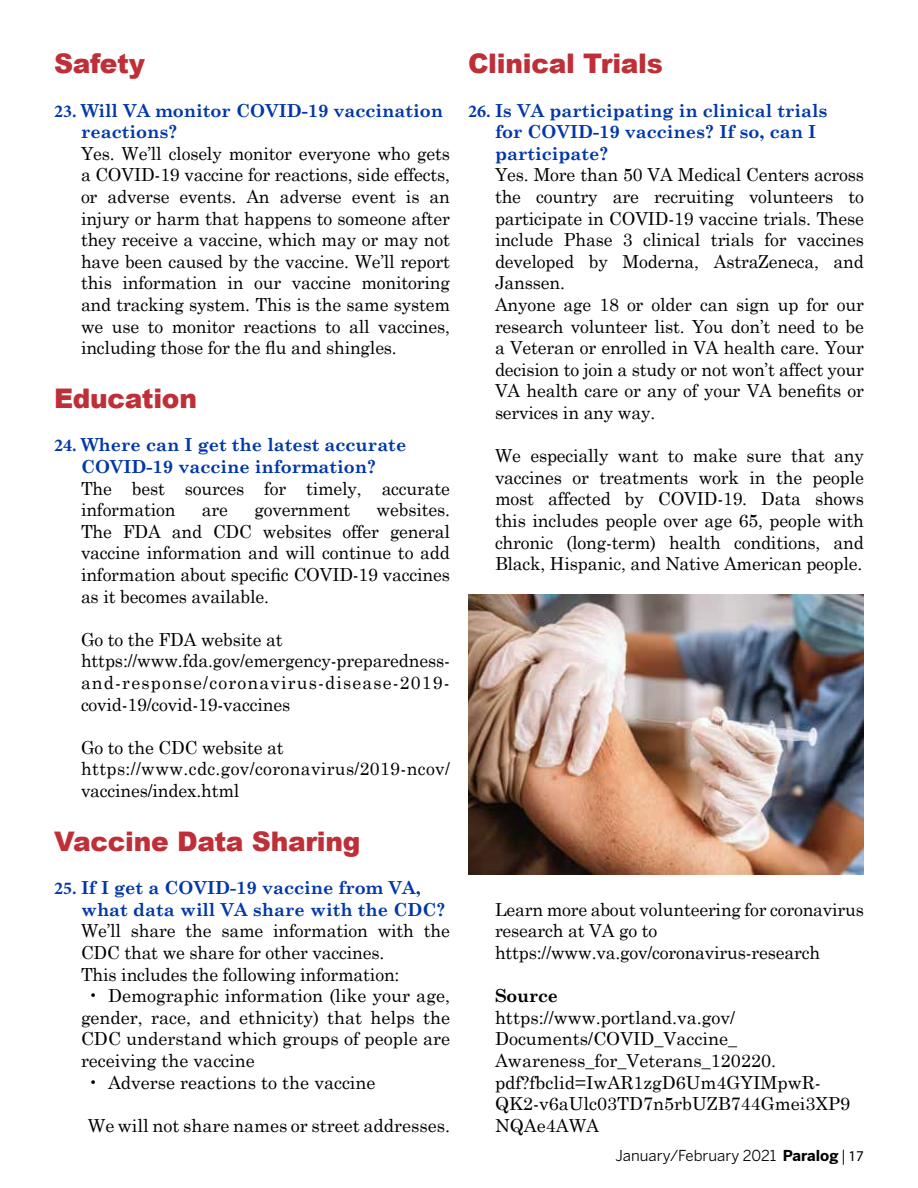
<style>
.page{position:relative;width:918px;height:1188px;background:#fff}
.page>*{position:absolute;margin:0;border:0;box-sizing:border-box;transform-origin:0 0}
.t1{font:900 27px "Arial";letter-spacing:-.01em;color:#bf2f38}
.t2{font:18px/21.6px "Century Schoolbook";letter-spacing:-.01em;color:#000}
.t3{font:700 18px/21.6px "Century Schoolbook";color:#0037a8}
.t4{font:700 18px "Century Schoolbook";letter-spacing:-.01em;color:#000}
.t5{font:15px "Benton Sans";color:#000}
.s1{font-family:"Minion Pro"}
.s2{font-weight:700}
.s3{font-family:"Myriad Pro"}
</style>
<div class="page">
<img style="left:468px;top:594px;width:396px;height:280px">
<h1 class="t1" style="left:54px;top:44px;width:92px">Safety</h1>
<p class="t3" style="left:81px;top:98px;width:364px;text-indent:-27px"><span class="s1">23.</span> Will VA monitor COVID-19 vaccination reactions?</p>
<p class="t2" style="left:81px;top:141px;width:371px;text-align:justify">Yes. We’ll closely monitor everyone who gets a COVID-19 vaccine for reactions, side effects, or adverse events. An adverse event is an injury or harm that happens to someone after they receive a vaccine, which may or may not have been caused by the vaccine. We’ll report this information in our vaccine monitoring and tracking system. This is the same system we use to monitor reactions to all vaccines, including those for the flu and shingles.</p>
<h1 class="t1" style="left:54px;top:379px;width:144px">Education</h1>
<p class="t3" style="left:54px;top:433px;width:354px;text-align:center"><span class="s1">24.</span> Where can I get the latest accurate<br>COVID-19 vaccine information?</p>
<p class="t2" style="left:81px;top:476px;width:371px">The best sources for timely, accurate information</p>
<p class="t2" style="left:81px;top:497px;width:371px;text-align:justify;text-indent:296px">websites.<br>The FDA and CDC websites offer general vaccine information and will continue to add information about specific COVID-19 vaccines as it becomes available.</p>
<p class="t2" style="left:81px;top:627px;width:370px">Go to the FDA website at https://www.fda.gov/emergency-preparedness&shy;and-response/coronavirus-disease-2019- covid-19/covid-19-vaccines</p>
<p class="t2" style="left:81px;top:735px;width:370px">Go to the CDC website at https://www.cdc.gov/coronavirus/2019-ncov/ vaccines/index.html</p>
<h1 class="t1" style="left:54px;top:822px;width:308px">Vaccine Data Sharing</h1>
<p class="t3" style="left:81px;top:876px;width:366px;text-indent:-27px"><span class="s1">25.</span> If I get a COVID-19 vaccine from VA, what data will VA share with the CDC?</p>
<p class="t2" style="left:81px;top:918px;width:371px">We’ll share the same information with the<br>CDC that we share for other vaccines.<br>This includes the following information:</p>
<p class="t2" style="left:81px;top:983px;width:371px;text-align:justify;text-indent:7px">• Demographic information (like your age, gender, race, and ethnicity) that helps the CDC understand which groups of people are receiving the vaccine</p>
<p class="t2" style="left:88px;top:1070px;width:289px">• Adverse reactions to the vaccine</p>
<p class="t2" style="left:88px;top:1113px;width:364px">We will not share names or street addresses.</p>
<p class="t2" style="left:202px;top:497px;width:28px">are</p>
<p class="t2" style="left:254px;top:497px;width:97px">government</p>
<h1 class="t1" style="left:468px;top:44px;width:197px">Clinical Trials</h1>
<p class="t3" style="left:495px;top:98px;width:334px;text-indent:-27px"><span class="s1">26.</span> Is VA participating in clinical trials for COVID-19 vaccines? If so, can I participate?</p>
<p class="t2" style="left:495px;top:162px;width:371px">Yes. More than 50 VA Medical Centers across the country are recruiting volunteers to participate in COVID-19 vaccine trials. These include Phase 3 clinical trials for vaccines developed by Moderna, AstraZeneca, and Janssen.<br>Anyone age 18 or older can sign up for our research volunteer list. You don’t need to be a Veteran or enrolled in VA health care. Your decision to join a study or not won’t affect your VA health care or any of your VA benefits or services in any way.</p>
<p class="t2" style="left:495px;top:443px;width:371px;text-align:justify">We especially want to make sure that any vaccines or treatments work in the people most affected by COVID-19. Data shows this includes people over age 65, people with chronic (long-term) health conditions, and Black, Hispanic, and Native American people.</p>
<p class="t2" style="left:495px;top:897px;width:371px">Learn more about volunteering for coronavirus research at VA go to https://www.va.gov/coronavirus-research</p>
<p class="t4" style="left:495px;top:982px;width:64px">Source</p>
<p class="t2" style="left:495px;top:1005px;width:357px">https://www.portland.va.gov/<br>Documents/COVID_Vaccine_<br>Awareness_for_Veterans_120220. pdf?fbclid=IwAR1zgD6Um4GYIMpwR-<br>QK2-v6aUlc03TD7n5rbUZB744Gmei3XP9<br>NQAe4AWA</p>
<p class="t5" style="left:615px;top:1147px;width:250px">January/February 2021 <span class="s2">Paralog</span> <span class="s3">| 17</span></p>
</div>
